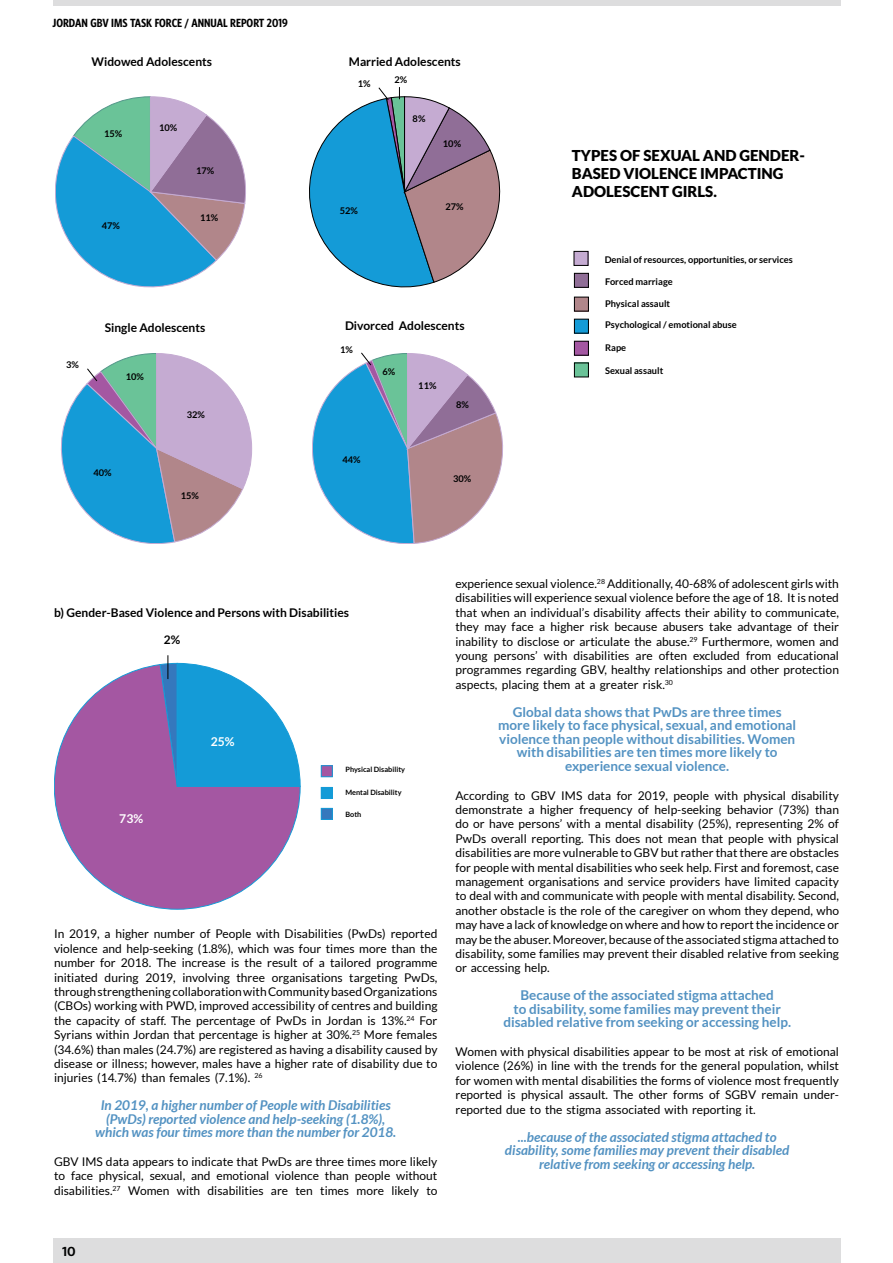
<style>
.page{position:relative;width:893px;height:1263px;background:#fff}
.page>*{position:absolute;margin:0;border:0;box-sizing:border-box;transform-origin:0 0}
.t1{font:900 15px/18px "Lato";color:#000}
.t2{font:700 13.5px/13.5px "Lato";color:#5392c2;text-align:center}
.t3{font:italic 700 13.5px/13.5px "Lato";color:#5392c2;text-align:center}
.t4{font:700 12.15px "Lato";color:#fff}
.t5{font:12px/14.4px "Lato";color:#000;text-align:justify}
.t6{font:700 12px "Lato";color:#000}
.t7{font:700 12px "UNFPA";color:#000101}
.t8{font:700 11.85px "Lato";color:#000}
.t9{font:700 condensed 10.8px "UNFPA";color:#000}
.t10{font:700 9.3px "Lato";color:#000}
.t11{font:700 7.35px "Lato";color:#000}
</style>
<div class="page">
<div style="left:53px;top:0;width:787px;height:5px;background:#ddddde"></div>
<div style="left:53px;top:1238px;width:787px;height:25px;background:#ddddde"></div>
<svg style="left:54px;top:664px;width:247px;height:245px"></svg>
<svg style="left:159px;top:655px;width:142px;height:132px"></svg>
<div style="left:321px;top:766px;width:11px;height:11px;background:#a457a2"></div>
<div style="left:321px;top:765px;width:12px;height:12px;border:1px solid #149bd7"></div>
<div style="left:321px;top:787px;width:11px;height:11px;background:#149bd7"></div>
<div style="left:321px;top:787px;width:12px;height:12px;border:1px solid #149bd7"></div>
<div style="left:321px;top:808px;width:11px;height:11px;background:#3578bd"></div>
<div style="left:321px;top:808px;width:12px;height:12px;border:1px solid #149bd7"></div>
<svg style="left:55px;top:96px;width:191px;height:192px"></svg>
<div style="left:574px;top:319px;width:14px;height:14px;background:#149bd7"></div>
<div style="left:574px;top:319px;width:15px;height:14px;border:1px solid #000"></div>
<div style="left:574px;top:297px;width:14px;height:14px;background:#b1868a"></div>
<div style="left:574px;top:297px;width:15px;height:14px;border:1px solid #000"></div>
<div style="left:574px;top:273px;width:14px;height:14px;background:#906e97"></div>
<div style="left:574px;top:273px;width:15px;height:15px;border:1px solid #000"></div>
<div style="left:574px;top:251px;width:14px;height:14px;background:#c5abd2"></div>
<div style="left:574px;top:251px;width:14px;height:15px;border:1px solid #000"></div>
<div style="left:574px;top:363px;width:14px;height:14px;background:#6ac398"></div>
<div style="left:574px;top:363px;width:15px;height:14px;border:1px solid #000"></div>
<div style="left:574px;top:341px;width:14px;height:14px;background:#a457a2"></div>
<div style="left:574px;top:341px;width:15px;height:14px;border:1px solid #000"></div>
<svg style="left:312px;top:353px;width:191px;height:191px"></svg>
<svg style="left:60px;top:353px;width:192px;height:191px"></svg>
<svg style="left:309px;top:87px;width:192px;height:201px"></svg>
<p class="t9" style="left:53px;top:16px;width:237px">JORDAN GBV IMS TASK FORCE / ANNUAL REPORT 2019</p>
<p class="t6" style="left:92px;top:55px;width:122px">Widowed Adolescents</p>
<p class="t10" style="left:104px;top:129px;width:20px">15%</p>
<p class="t10" style="left:102px;top:221px;width:20px">47%</p>
<p class="t10" style="left:159px;top:122px;width:20px">10%</p>
<p class="t10" style="left:196px;top:165px;width:20px">17%</p>
<p class="t10" style="left:200px;top:212px;width:20px">11%</p>
<p class="t10" style="left:66px;top:360px;width:14px">3%</p>
<p class="t6" style="left:105px;top:321px;width:102px">Single Adolescents</p>
<p class="t10" style="left:126px;top:371px;width:20px">10%</p>
<p class="t10" style="left:187px;top:409px;width:20px">32%</p>
<p class="t10" style="left:93px;top:467px;width:20px">40%</p>
<p class="t10" style="left:181px;top:490px;width:20px">15%</p>
<p class="t6" style="left:349px;top:55px;width:113px">Married Adolescents</p>
<p class="t10" style="left:358px;top:79px;width:14px">1%</p>
<p class="t10" style="left:340px;top:205px;width:20px">52%</p>
<p class="t10" style="left:395px;top:74px;width:14px">2%</p>
<p class="t10" style="left:413px;top:113px;width:14px">8%</p>
<p class="t10" style="left:443px;top:138px;width:20px">10%</p>
<p class="t10" style="left:445px;top:201px;width:20px">27%</p>
<p class="t6" style="left:345px;top:319px;width:121px">Divorced Adolescents</p>
<p class="t10" style="left:340px;top:344px;width:14px">1%</p>
<p class="t10" style="left:382px;top:367px;width:14px">6%</p>
<p class="t10" style="left:342px;top:454px;width:20px">44%</p>
<p class="t10" style="left:418px;top:380px;width:20px">11%</p>
<p class="t10" style="left:456px;top:399px;width:14px">8%</p>
<p class="t10" style="left:453px;top:473px;width:20px">30%</p>
<p class="t1" style="left:572px;top:146px;width:235px">TYPES OF SEXUAL AND GENDER-<br>BASED VIOLENCE IMPACTING<br>ADOLESCENT GIRLS.</p>
<p class="t10" style="left:605px;top:254px;width:190px">Denial of resources, opportunities, or services</p>
<p class="t10" style="left:605px;top:276px;width:69px">Forced marriage</p>
<p class="t10" style="left:605px;top:298px;width:67px">Physical assault</p>
<p class="t10" style="left:605px;top:319px;width:133px">Psychological / emotional abuse</p>
<p class="t10" style="left:605px;top:342px;width:23px">Rape</p>
<p class="t10" style="left:605px;top:365px;width:60px">Sexual assault</p>
<p class="t6" style="left:54px;top:605px;width:297px">b) Gender-Based Violence and Persons with Disabilities</p>
<p class="t8" style="left:164px;top:633px;width:18px">2%</p>
<p class="t4" style="left:119px;top:812px;width:25px">73%</p>
<p class="t4" style="left:211px;top:734px;width:25px">25%</p>
<p class="t11" style="left:345px;top:765px;width:61px">Physical Disability</p>
<p class="t11" style="left:345px;top:788px;width:58px">Mental Disability</p>
<p class="t11" style="left:345px;top:810px;width:17px">Both</p>
<p class="t5" style="left:54px;top:927px;width:385px">In 2019, a higher number of People with Disabilities (PwDs) reported violence and help-seeking (1.8%), which was four times more than the number for 2018. The increase is the result of a tailored programme initiated during 2019, involving three organisations targeting PwDs, through strengthening collaboration with Community based Organizations (CBOs) working with PWD, improved accessibility of centres and building the capacity of staff. The percentage of PwDs in Jordan is 13%.<sup>24</sup> For Syrians within Jordan that percentage is higher at 30%.<sup>25</sup> More females (34.6%) than males (24.7%) are registered as having a disability caused by disease or illness; however, males have a higher rate of disability due to injuries (14.7%) than females (7.1%). <sup>26</sup></p>
<p class="t3" style="left:95px;top:1099px;width:303px">In 2019, a higher number of People with Disabilities (PwDs) reported violence and help-seeking (1.8%), which was four times more than the number for 2018.</p>
<p class="t5" style="left:54px;top:1154px;width:385px">GBV IMS data appears to indicate that PwDs are three times more likely to face physical, sexual, and emotional violence than people without disabilities.<sup>27</sup> Women with disabilities are ten times more likely to</p>
<p class="t5" style="left:455px;top:576px;width:385px">experience sexual violence.<sup>28</sup> Additionally, 40-68% of adolescent girls with disabilities will experience sexual violence before the age of 18. It is noted that when an individual’s disability affects their ability to communicate, they may face a higher risk because abusers take advantage of their inability to disclose or articulate the abuse.<sup>29</sup> Furthermore, women and young persons’ with disabilities are often excluded from educational programmes regarding GBV, healthy relationships and other protection aspects, placing them at a greater risk.<sup>30</sup></p>
<p class="t2" style="left:498px;top:705px;width:299px">Global data shows that PwDs are three times more likely to face physical, sexual, and emotional violence than people without disabilities. Women with disabilities are ten times more likely to experience sexual violence.</p>
<p class="t5" style="left:455px;top:788px;width:385px">According to GBV IMS data for 2019, people with physical disability demonstrate a higher frequency of help-seeking behavior (73%) than do or have persons’ with a mental disability (25%), representing 2% of PwDs overall reporting. This does not mean that people with physical disabilities are more vulnerable to GBV but rather that there are obstacles for people with mental disabilities who seek help. First and foremost, case management organisations and service providers have limited capacity to deal with and communicate with people with mental disability. Second, another obstacle is the role of the caregiver on whom they depend, who may have a lack of knowledge on where and how to report the incidence or may be the abuser. Moreover, because of the associated stigma attached to disability, some families may prevent their disabled relative from seeking or accessing help.</p>
<p class="t2" style="left:503px;top:988px;width:289px">Because of the associated stigma attached<br>to disability, some families may prevent their disabled relative from seeking or accessing help.</p>
<p class="t5" style="left:455px;top:1044px;width:385px">Women with physical disabilities appear to be most at risk of emotional violence (26%) in line with the trends for the general population, whilst for women with mental disabilities the forms of violence most frequently reported is physical assault. The other forms of SGBV remain under&shy;reported due to the stigma associated with reporting it.</p>
<p class="t3" style="left:505px;top:1130px;width:286px">...because of the associated stigma attached to disability, some families may prevent their disabled relative from seeking or accessing help.</p>
<p class="t7" style="left:62px;top:1243px;width:15px">10</p>
</div>
